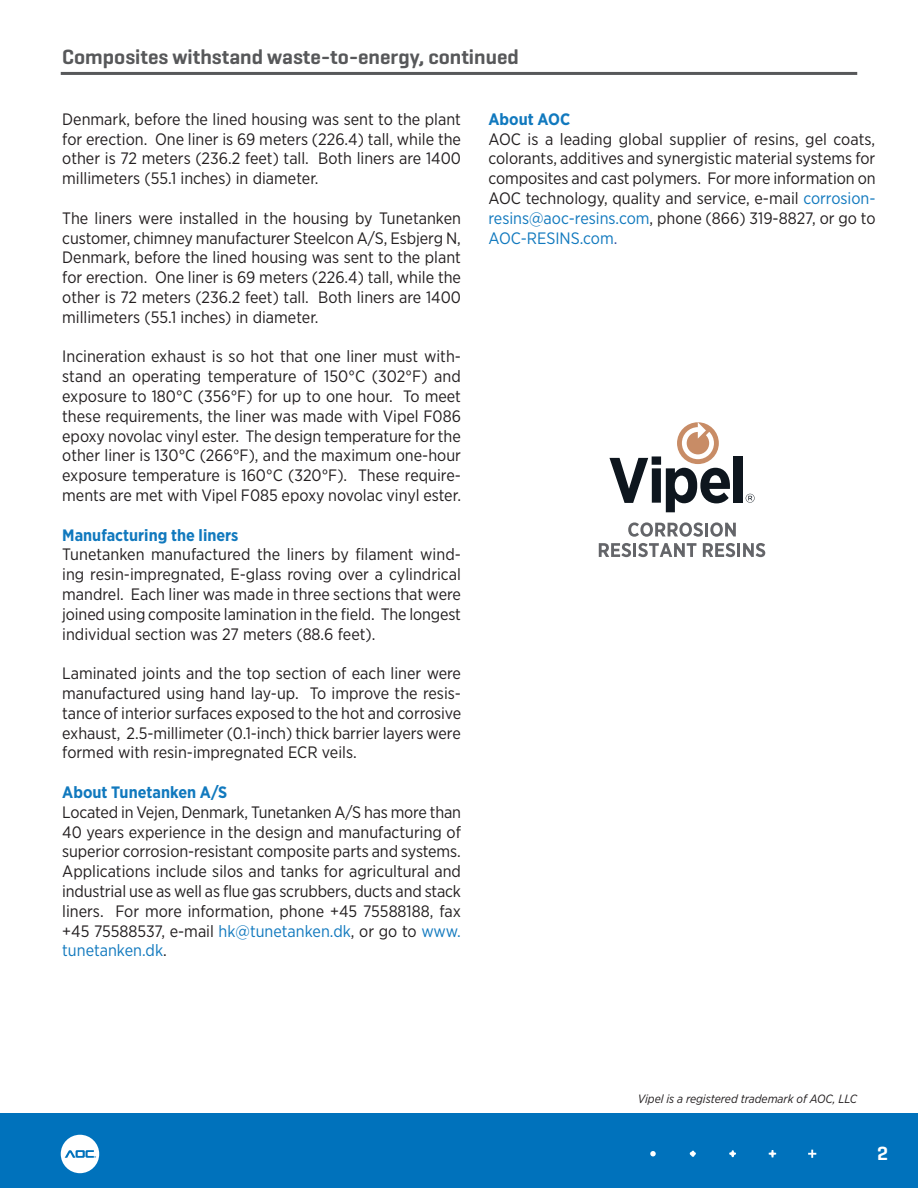
<style>
.page{position:relative;width:918px;height:1188px;background:#fff}
.page>*{position:absolute;margin:0;border:0;box-sizing:border-box;transform-origin:0 0}
.t1{font:600 21px "Geogrotesque";color:#57585a}
.t2{font:600 19.5px "Geogrotesque";color:#fff}
.t3{font:16.5px/19.8px "Gotham Narrow";color:#231f20;text-align:justify}
.t4{font:700 16.5px "Gotham Narrow";color:#1179be}
.t5{font:italic 12px "Gotham Narrow";color:#231f20}
.s1{color:#1179be}
.s2{color:#3853a3}
</style>
<div class="page">
<div style="left:0;top:1114px;width:918px;height:74px;background:#0072bc"></div>
<hr style="left:61px;top:72px;width:796px;height:3px;background:#57585a">
<svg style="left:61px;top:1135px;width:38px;height:38px"></svg>
<svg style="left:808px;top:1150px;width:8px;height:8px"></svg>
<svg style="left:769px;top:1150px;width:7px;height:7px"></svg>
<svg style="left:729px;top:1150px;width:7px;height:7px"></svg>
<svg style="left:690px;top:1151px;width:6px;height:6px"></svg>
<svg style="left:650px;top:1151px;width:6px;height:5px"></svg>
<svg style="left:628px;top:522px;width:108px;height:15px"></svg>
<svg style="left:599px;top:543px;width:32px;height:14px"></svg>
<hr style="left:633px;top:543px;width:3px;height:14px;background:#646569">
<svg style="left:638px;top:543px;width:58px;height:14px"></svg>
<svg style="left:703px;top:543px;width:32px;height:14px"></svg>
<hr style="left:737px;top:543px;width:3px;height:14px;background:#646569">
<svg style="left:743px;top:543px;width:22px;height:14px"></svg>
<svg style="left:609px;top:422px;width:121px;height:90px"></svg>
<div style="left:733px;top:456px;width:10px;height:47px;background:#0e161e"></div>
<svg style="left:746px;top:494px;width:9px;height:9px"></svg>
<p class="t1" style="left:62px;top:44px;width:458px">Composites withstand waste-to-energy, continued</p>
<p class="t3" style="left:62px;top:109px;width:400px">Denmark, before the lined housing was sent to the plant for erection. One liner is 69 meters (226.4) tall, while the other is 72 meters (236.2 feet) tall. Both liners are 1400 millimeters (55.1 inches) in diameter.</p>
<p class="t3" style="left:62px;top:208px;width:400px">The liners were installed in the housing by Tunetanken customer, chimney manufacturer Steelcon A/S, Esbjerg N, Denmark, before the lined housing was sent to the plant for erection. One liner is 69 meters (226.4) tall, while the other is 72 meters (236.2 feet) tall. Both liners are 1400 millimeters (55.1 inches) in diameter.</p>
<p class="t3" style="left:62px;top:346px;width:400px">Incineration exhaust is so hot that one liner must with&shy;stand an operating temperature of 150°C (302°F) and exposure to 180°C (356°F) for up to one hour. To meet these requirements, the liner was made with Vipel F086 epoxy novolac vinyl ester. The design temperature for the other liner is 130°C (266°F), and the maximum one-hour exposure temperature is 160°C (320°F). These require&shy;ments are met with Vipel F085 epoxy novolac vinyl ester.</p>
<p class="t4" style="left:62px;top:524px;width:178px">Manufacturing the liners</p>
<p class="t3" style="left:62px;top:544px;width:400px">Tunetanken manufactured the liners by filament wind&shy;ing resin-impregnated, E-glass roving over a cylindrical mandrel. Each liner was made in three sections that were joined using composite lamination in the field. The longest individual section was 27 meters (88.6 feet).</p>
<p class="t3" style="left:62px;top:663px;width:400px">Laminated joints and the top section of each liner were manufactured using hand lay-up. To improve the resis&shy;tance of interior surfaces exposed to the hot and corrosive exhaust, 2.5-millimeter (0.1-inch) thick barrier layers were formed with resin-impregnated ECR veils.</p>
<p class="t4" style="left:62px;top:782px;width:167px">About Tunetanken A/S</p>
<p class="t3" style="left:62px;top:802px;width:400px">Located in Vejen, Denmark, Tunetanken A/S has more than 40 years experience in the design and manufacturing of superior corrosion-resistant composite parts and systems.<br>Applications include silos and tanks for agricultural and industrial use as well as flue gas scrubbers, ducts and stack liners. For more information, phone +45 75588188, fax +45 75588537, e-mail <span class="s1">hk@tunetanken.dk</span>, or go to <span class="s1">www. tunetanken.dk</span>.</p>
<p class="t4" style="left:489px;top:108px;width:83px">About AOC</p>
<p class="t3" style="left:489px;top:129px;width:389px">AOC is a leading global supplier of resins, gel coats, colorants, additives and synergistic material systems for composites and cast polymers. For more information on AOC technology, quality and service, e-mail <span class="s1">corrosion&shy;resins@aoc-resins.com</span>, phone (866) 319-8827, or go to <span class="s1">AOC-RESINS.com</span><span class="s2">.</span></p>
<p class="t5" style="left:638px;top:1091px;width:221px">Vipel is a registered trademark of AOC, LLC</p>
<p class="t2" style="left:877px;top:1141px;width:12px">2</p>
</div>
